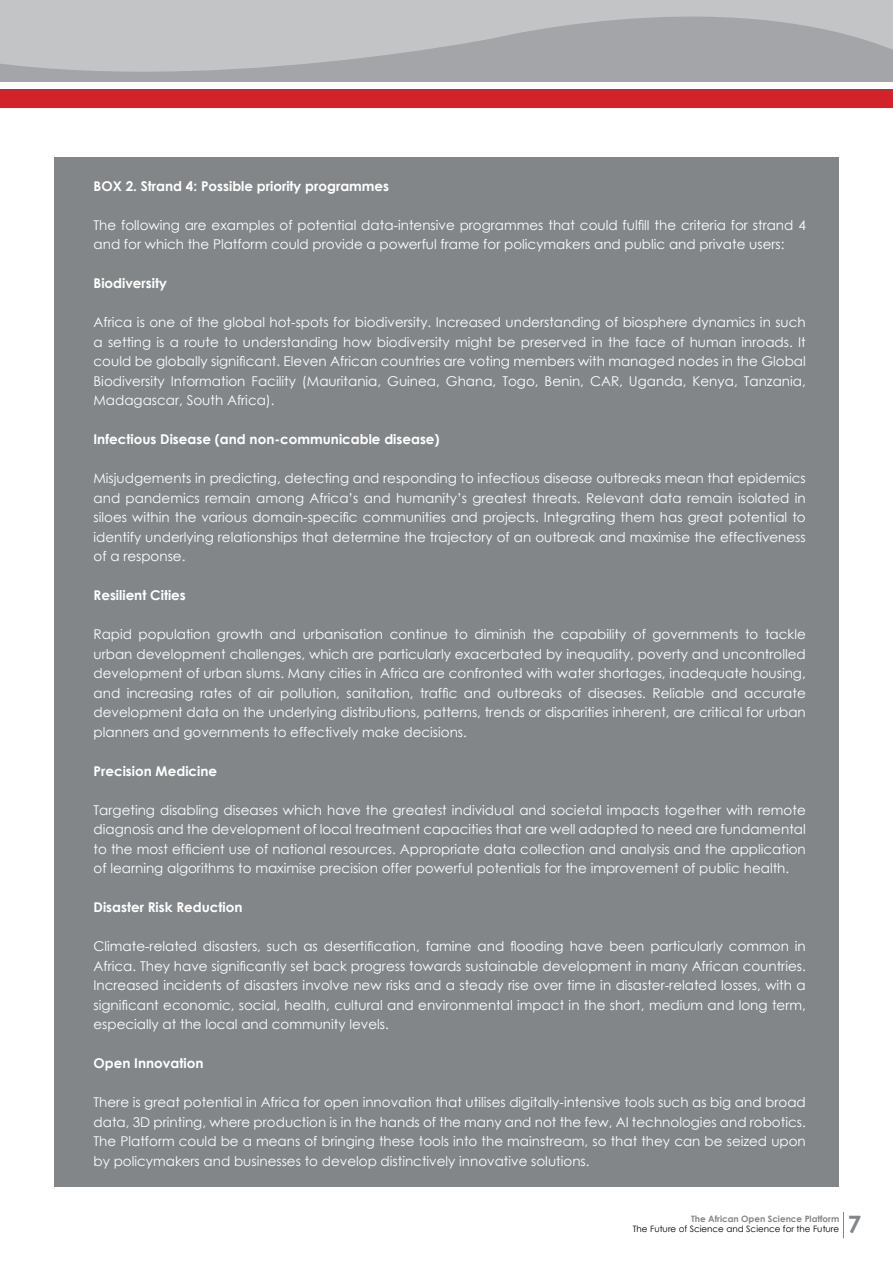
<style>
.page{position:relative;width:893px;height:1263px;background:#fff}
.page>*{position:absolute;margin:0;border:0;box-sizing:border-box;transform-origin:0 0}
.t1{font:700 24px "Century Gothic";color:#828689}
.t2{font:13.5px/19.5px "Century Gothic";color:#fff;text-align:justify}
.t3{font:700 13.5px "Century Gothic";color:#fff}
.t4{font:8.85px "Century Gothic";color:#000}
.t5{font:700 8.85px "Century Gothic";color:#828689}
</style>
<div class="page">
<svg style="left:843px;top:1212px;width:1px;height:26px"></svg>
<div style="left:0;top:0;width:893px;height:82px;background:#a3a5a8"></div>
<div style="left:0;top:89px;width:893px;height:19px;background:#d2232a"></div>
<svg style="left:0;top:0;width:893px;height:72px;fill:#c3c4c6"></svg>
<div style="left:54px;top:157px;width:785px;height:1029px;background:#828689"></div>
<p class="t3" style="left:94px;top:176px;width:297px">BOX 2. Strand 4: Possible priority programmes</p>
<p class="t2" style="left:94px;top:215px;width:714px">The following are examples of potential data-intensive programmes that could fulfill the criteria for strand 4 and for which the Platform could provide a powerful frame for policymakers and public and private users:</p>
<p class="t3" style="left:94px;top:273px;width:75px">Biodiversity</p>
<p class="t2" style="left:94px;top:312px;width:714px">Africa is one of the global hot-spots for biodiversity. Increased understanding of biosphere dynamics in such a setting is a route to understanding how biodiversity might be preserved in the face of human inroads. It could be globally significant. Eleven African countries are voting members with managed nodes in the Global Biodiversity Information Facility (Mauritania, Guinea, Ghana, Togo, Benin, CAR, Uganda, Kenya, Tanzania, Madagascar, South Africa).</p>
<p class="t3" style="left:94px;top:429px;width:348px">Infectious Disease (and non-communicable disease)</p>
<p class="t2" style="left:94px;top:468px;width:714px">Misjudgements in predicting, detecting and responding to infectious disease outbreaks mean that epidemics and pandemics remain among Africa’s and humanity’s greatest threats. Relevant data remain isolated in siloes within the various domain-specific communities and projects. Integrating them has great potential to identify underlying relationships that determine the trajectory of an outbreak and maximise the effectiveness of a response.</p>
<p class="t3" style="left:94px;top:585px;width:94px">Resilient Cities</p>
<p class="t2" style="left:94px;top:624px;width:714px">Rapid population growth and urbanisation continue to diminish the capability of governments to tackle urban development challenges, which are particularly exacerbated by inequality, poverty and uncontrolled development of urban slums. Many cities in Africa are confronted with water shortages, inadequate housing, and increasing rates of air pollution, sanitation, traffic and outbreaks of diseases. Reliable and accurate development data on the underlying distributions, patterns, trends or disparities inherent, are critical for urban planners and governments to effectively make decisions.</p>
<p class="t3" style="left:94px;top:761px;width:125px">Precision Medicine</p>
<p class="t2" style="left:94px;top:800px;width:714px">Targeting disabling diseases which have the greatest individual and societal impacts together with remote diagnosis and the development of local treatment capacities that are well adapted to need are fundamental to the most efficient use of national resources. Appropriate data collection and analysis and the application of learning algorithms to maximise precision offer powerful potentials for the improvement of public health.</p>
<p class="t3" style="left:94px;top:897px;width:151px">Disaster Risk Reduction</p>
<p class="t2" style="left:94px;top:936px;width:714px">Climate-related disasters, such as desertification, famine and flooding have been particularly common in Africa. They have significantly set back progress towards sustainable development in many African countries.<br>Increased incidents of disasters involve new risks and a steady rise over time in disaster-related losses, with a significant economic, social, health, cultural and environmental impact in the short, medium and long term, especially at the local and community levels.</p>
<p class="t3" style="left:94px;top:1053px;width:111px">Open Innovation</p>
<p class="t2" style="left:94px;top:1092px;width:714px">There is great potential in Africa for open innovation that utilises digitally-intensive tools such as big and broad data, 3D printing, where production is in the hands of the many and not the few, AI technologies and robotics.<br>The Platform could be a means of bringing these tools into the mainstream, so that they can be seized upon by policymakers and businesses to develop distinctively innovative solutions.</p>
<p class="t5" style="left:691px;top:1211px;width:150px">The African Open Science Platform</p>
<p class="t4" style="left:633px;top:1223px;width:208px">The Future of Science and Science for the Future</p>
<h1 class="t1" style="left:848px;top:1206px;width:15px">7</h1>
</div>
